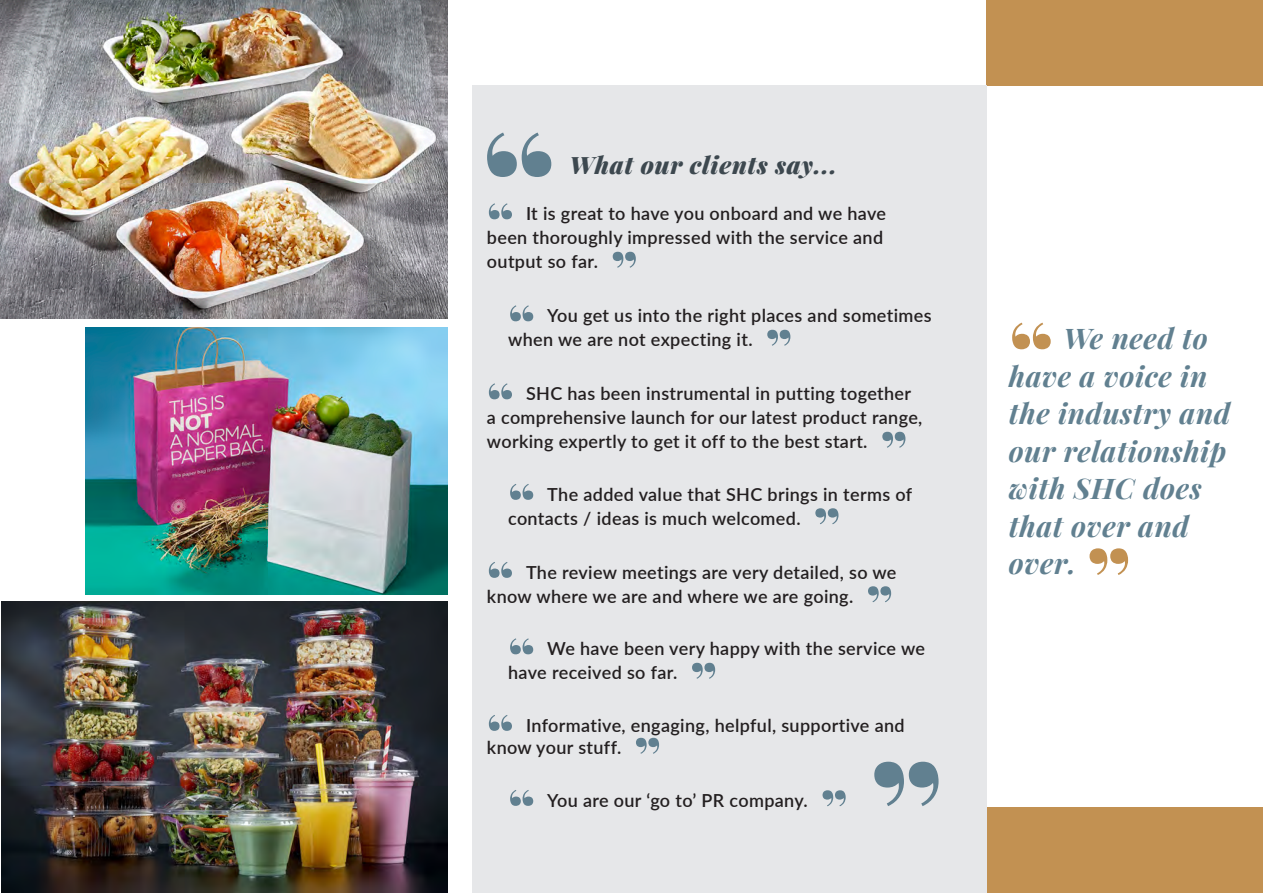
<style>
.page{position:relative;width:1263px;height:893px;background:#fff}
.page>*{position:absolute;margin:0;border:0;box-sizing:border-box;transform-origin:0 0}
.t1{font:900 150px "Playfair Display";color:#618090}
.t2{font:900 90px "Playfair Display";color:#c29152}
.t3{font:900 54px "Playfair Display";color:#618090}
.t4{font:italic 700 28.5px/37.5px "Playfair Display";letter-spacing:.02em;color:#618090}
.t5{font:italic 900 24px "Playfair Display";letter-spacing:.03em;color:#3d484f}
.t6{font:600 18px/24px "Lato";letter-spacing:.02em;color:#231f20}
</style>
<div class="page">
<img style="left:85px;top:327px;width:362px;height:267px">
<div style="left:986px;top:0;width:277px;height:85px;background:#c29152"></div>
<div style="left:986px;top:808px;width:277px;height:85px;background:#c29152"></div>
<div style="left:472px;top:85px;width:514px;height:808px;background:#e6e7e9"></div>
<img style="left:0;top:0;width:448px;height:318px">
<img style="left:1px;top:602px;width:447px;height:291px">
<p class="t1" style="left:482px;top:89px;width:76px">“</p>
<p class="t5" style="left:570px;top:148px;width:269px">What our clients say...</p>
<p class="t3" style="left:487px;top:188px;width:28px">“</p>
<p class="t6" style="left:526px;top:201px;width:362px">It is great to have you onboard and we have</p>
<p class="t6" style="left:487px;top:225px;width:398px">been thoroughly impressed with the service and</p>
<p class="t6" style="left:487px;top:249px;width:113px">output so far.</p>
<p class="t3" style="left:611px;top:236px;width:28px">”</p>
<p class="t3" style="left:508px;top:290px;width:28px">“</p>
<p class="t6" style="left:508px;top:303px;width:425px;text-indent:39px">You get us into the right places and sometimes when we are not expecting it.</p>
<p class="t3" style="left:766px;top:314px;width:28px">”</p>
<p class="t3" style="left:487px;top:368px;width:28px">“</p>
<p class="t6" style="left:526px;top:381px;width:387px">SHC has been instrumental in putting together</p>
<p class="t6" style="left:487px;top:405px;width:437px">a comprehensive launch for our latest product range, working expertly to get it off to the best start.</p>
<p class="t3" style="left:881px;top:416px;width:28px">”</p>
<p class="t3" style="left:508px;top:468px;width:28px">“</p>
<p class="t6" style="left:547px;top:481px;width:367px">The added value that SHC brings in terms of</p>
<p class="t6" style="left:508px;top:505px;width:294px">contacts / ideas is much welcomed.</p>
<p class="t3" style="left:814px;top:492px;width:28px">”</p>
<p class="t3" style="left:487px;top:546px;width:28px">“</p>
<p class="t6" style="left:487px;top:559px;width:411px;text-indent:39px">The review meetings are very detailed, so we know where we are and where we are going.</p>
<p class="t3" style="left:867px;top:570px;width:28px">”</p>
<p class="t3" style="left:508px;top:623px;width:28px">“</p>
<p class="t6" style="left:508px;top:636px;width:418px;text-indent:39px">We have been very happy with the service we have received so far.</p>
<p class="t3" style="left:691px;top:647px;width:28px">”</p>
<p class="t3" style="left:487px;top:699px;width:28px">“</p>
<p class="t6" style="left:487px;top:713px;width:419px;line-height:22.5px;text-indent:39px">Informative, engaging, helpful, supportive and know your stuff.</p>
<p class="t3" style="left:635px;top:722px;width:28px">”</p>
<p class="t3" style="left:508px;top:774px;width:28px">“</p>
<p class="t6" style="left:547px;top:787px;width:262px">You are our ‘go to’ PR company.</p>
<p class="t3" style="left:821px;top:774px;width:28px">”</p>
<p class="t1" style="left:944px;top:850px;width:76px;rotate:-180deg">“</p>
<p class="t2" style="left:1009px;top:297px;width:46px">“</p>
<p class="t4" style="left:1009px;top:319px;width:223px;text-indent:54px">We need to have a voice in the industry and our relationship with SHC does that over and over.</p>
<p class="t2" style="left:1087px;top:522px;width:45px">”</p>
</div>
